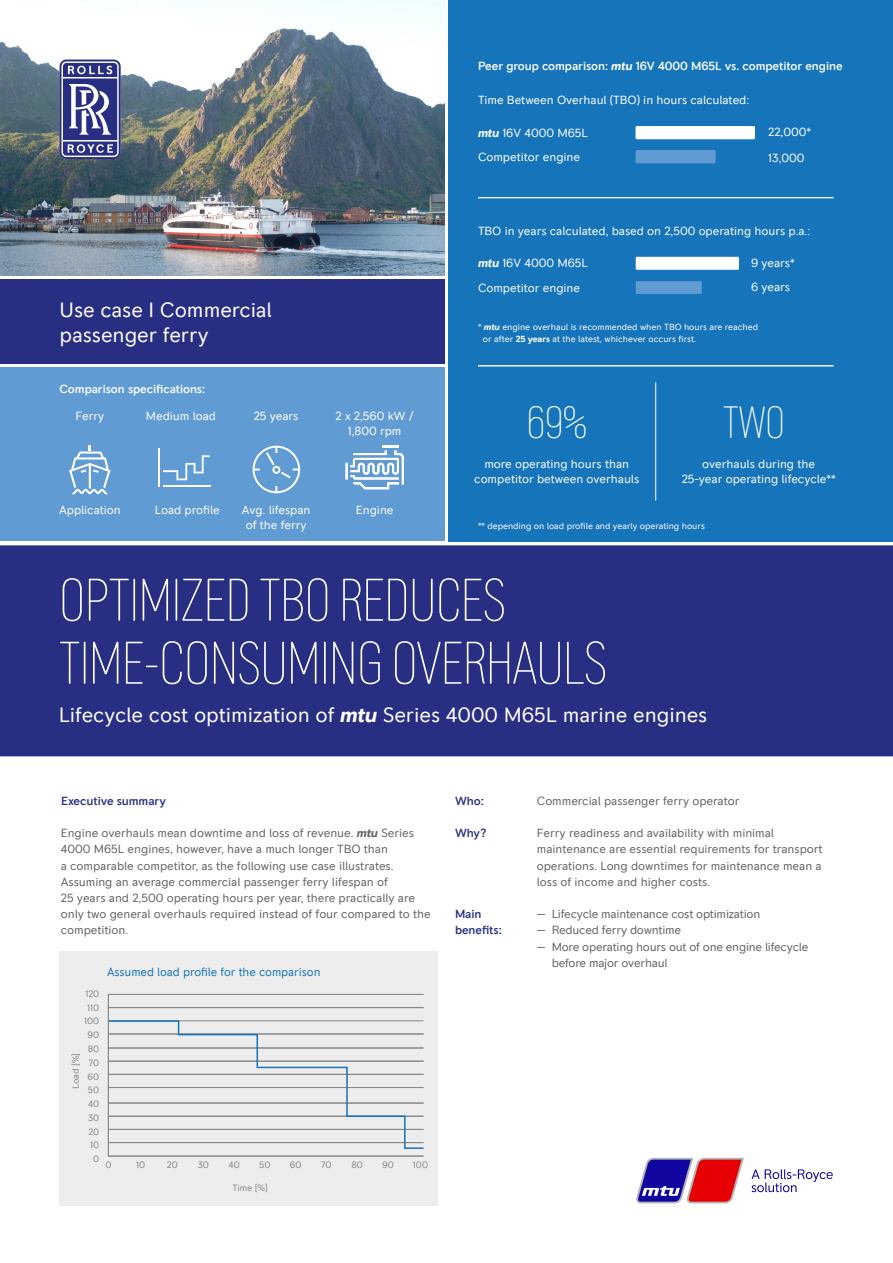
<style>
.page{position:relative;width:893px;height:1263px;background:#fff}
.page>*{position:absolute;margin:0;border:0;box-sizing:border-box;transform-origin:0 0}
.t1{font:200 condensed 60px/63px "RR Pioneer";letter-spacing:-.015em;color:#fff}
.t2{font:200 condensed 45px "RR Pioneer";color:#fff}
.t3{font:21px/25.5px "RR Pioneer";letter-spacing:-.005em;color:#fff}
.t4{font:12px/16.2px "RR Pioneer";letter-spacing:-.005em;color:#646363}
.t5{font:12px/15px "RR Pioneer";letter-spacing:-.005em;color:#fff;text-align:center}
.t6{font:500 12px "RR Pioneer";letter-spacing:-.005em;color:#fff}
.t7{font:500 12px/16.2px "RR Pioneer";letter-spacing:-.005em;color:#282f83}
.t8{font:12px "RR Pioneer";letter-spacing:-.005em;color:#1674ba}
.t9{font:9.45px "RR Pioneer";letter-spacing:-.005em;color:#878787}
.t10{font:9.3px/13.8px "RR Pioneer";letter-spacing:-.005em;color:#878787;text-align:right}
.t11{font:9px/12.1px "RR Pioneer";letter-spacing:-.005em;color:#fff}
.s1{font-weight:700;font-style:italic}
.s2{font-weight:700}
</style>
<div class="page">
<div style="left:0;top:367px;width:444px;height:174px;background:#619bd3"></div>
<div style="left:0;top:279px;width:444px;height:85px;background:#282f83"></div>
<img style="left:0;top:0;width:444px;height:275px">
<div style="left:449px;top:0;width:444px;height:541px;background:#1674ba"></div>
<svg style="left:60px;top:60px;width:61px;height:99px"></svg>
<svg style="left:751px;top:1169px;width:82px;height:23px"></svg>
<svg style="left:636px;top:1158px;width:108px;height:45px"></svg>
<hr style="left:655px;top:382px;width:1px;height:118px;background:#fff">
<div style="left:60px;top:951px;width:378px;height:254px;background:#ededed"></div>
<div style="left:0;top:546px;width:893px;height:210px;background:#282f83"></div>
<div style="left:636px;top:281px;width:66px;height:13px;background:#619bd3"></div>
<div style="left:636px;top:126px;width:119px;height:13px;background:#fff"></div>
<div style="left:636px;top:150px;width:79px;height:13px;background:#619bd3"></div>
<div style="left:636px;top:257px;width:103px;height:13px;background:#fff"></div>
<hr style="left:478px;top:197px;width:355px;height:1px;background:#fff">
<hr style="left:478px;top:365px;width:355px;height:1px;background:#fff">
<svg style="left:346px;top:446px;width:58px;height:43px"></svg>
<hr style="left:108px;top:995px;width:1px;height:161px;background:#878787">
<hr style="left:108px;top:994px;width:315px;height:1px;background:#878787">
<hr style="left:108px;top:1007px;width:315px;height:1px;background:#878787">
<hr style="left:108px;top:1156px;width:315px;height:1px;background:#878787">
<svg style="left:253px;top:446px;width:47px;height:47px"></svg>
<hr style="left:158px;top:448px;width:2px;height:39px;background:#fff">
<hr style="left:163px;top:485px;width:47px;height:2px;background:#fff">
<svg style="left:163px;top:455px;width:47px;height:25px"></svg>
<svg style="left:69px;top:445px;width:42px;height:49px"></svg>
<svg style="left:107px;top:1019px;width:318px;height:131px;background:#dfe1e2"></svg>
<p class="t6" style="left:478px;top:59px;width:366px">Peer group comparison: <span class="s1">mtu</span> 16V 4000 M65L vs. competitor engine</p>
<p class="t5" style="left:478px;top:93px;width:273px">Time Between Overhaul (TBO) in hours calculated:</p>
<p class="t5" style="left:478px;top:125px;width:111px"><span class="s1">mtu</span> 16V 4000 M65L</p>
<p class="t5" style="left:768px;top:124px;width:44px">22,000*</p>
<p class="t5" style="left:478px;top:150px;width:104px">Competitor engine</p>
<p class="t5" style="left:768px;top:150px;width:38px">13,000</p>
<p class="t5" style="left:478px;top:223px;width:334px">TBO in years calculated, based on 2,500 operating hours p.a.:</p>
<h3 class="t3" style="left:60px;top:297px;width:214px">Use case I Commercial passenger ferry</h3>
<p class="t6" style="left:60px;top:382px;width:147px">Comparison specifications:</p>
<p class="t5" style="left:76px;top:408px;width:30px">Ferry</p>
<p class="t5" style="left:146px;top:408px;width:72px">Medium load</p>
<p class="t5" style="left:254px;top:408px;width:46px">25 years</p>
<p class="t5" style="left:59px;top:502px;width:63px">Application</p>
<p class="t5" style="left:155px;top:502px;width:66px">Load profile</p>
<p class="t5" style="left:242px;top:502px;width:70px">Avg. lifespan of the ferry</p>
<p class="t5" style="left:478px;top:255px;width:111px"><span class="s1">mtu</span> 16V 4000 M65L</p>
<p class="t5" style="left:478px;top:280px;width:104px">Competitor engine</p>
<p class="t5" style="left:751px;top:250px;width:45px;line-height:24.5px;text-align:left">9 years*<br>6 years</p>
<p class="t11" style="left:483px;top:321px;width:277px;text-indent:-5px">* <span class="s1">mtu</span> engine overhaul is recommended when TBO hours are reached or after <span class="s2">25 years</span> at the latest, whichever occurs first.</p>
<p class="t5" style="left:336px;top:408px;width:80px">2 x 2,560 kW /<br>1,800 rpm</p>
<h2 class="t2" style="left:526px;top:397px;width:62px">69%</h2>
<h2 class="t2" style="left:723px;top:397px;width:64px">TWO</h2>
<p class="t5" style="left:356px;top:502px;width:39px">Engine</p>
<p class="t5" style="left:474px;top:457px;width:166px">more operating hours than competitor between overhauls</p>
<p class="t5" style="left:682px;top:457px;width:156px">overhauls during the<br>25-year operating lifecycle**</p>
<p class="t11" style="left:478px;top:520px;width:228px">** depending on load profile and yearly operating hours</p>
<h1 class="t1" style="left:59px;top:569px;width:712px;text-indent:280px">CAN PROTECT<br>AGAINST TIME-CONSUMING OVERHAULS</h1>
<h1 class="t1" style="left:59px;top:569px;width:550px">OPTIMIZED TBO REDUCES<br>TIME-CONSUMING OVERHAULS</h1>
<h3 class="t3" style="left:59px;top:702px;width:650px">Lifecycle cost optimization of <span class="s1">mtu</span> Series 4000 M65L marine engines</h3>
<p class="t7" style="left:61px;top:793px;width:106px">Executive summary</p>
<p class="t4" style="left:537px;top:793px;width:204px">Commercial passenger ferry operator</p>
<p class="t4" style="left:537px;top:825px;width:287px">Ferry readiness and availability with minimal maintenance are essential requirements for transport operations. Long downtimes for maintenance mean a loss of income and higher costs.</p>
<p class="t4" style="left:537px;top:906px;width:225px">— Lifecycle maintenance cost optimization</p>
<p class="t4" style="left:537px;top:922px;width:146px">— Reduced ferry downtime</p>
<p class="t4" style="left:552px;top:938px;width:258px;text-indent:-15px">— More operating hours out of one engine lifecycle before major overhaul</p>
<p class="t7" style="left:455px;top:793px;width:30px">Who:</p>
<p class="t7" style="left:455px;top:825px;width:33px">Why?</p>
<p class="t4" style="left:61px;top:825px;width:371px">Engine overhauls mean downtime and loss of revenue. <span class="s1">mtu</span> Series 4000 M65L engines, however, have a much longer TBO than<br>a comparable competitor, as the following use case illustrates.<br>Assuming an average commercial passenger ferry lifespan of<br>25 years and 2,500 operating hours per year, there practically are only two general overhauls required instead of four compared to the competition.</p>
<p class="t7" style="left:455px;top:906px;width:48px">Main benefits:</p>
<p class="t8" style="left:107px;top:965px;width:215px">Assumed load profile for the comparison</p>
<p class="t10" style="left:84px;top:987px;width:16px">120<br>110<br>100<br>90<br>80<br>70<br>60<br>50<br>40<br>30<br>20<br>10<br>0</p>
<p class="t10" style="left:69px;top:1089px;width:38px;rotate:-90deg">Load [%]</p>
<p class="t9" style="left:105px;top:1159px;width:8px">0</p>
<p class="t9" style="left:136px;top:1159px;width:11px">10</p>
<p class="t9" style="left:167px;top:1159px;width:12px">20</p>
<p class="t9" style="left:198px;top:1159px;width:13px">30</p>
<p class="t9" style="left:228px;top:1159px;width:13px">40</p>
<p class="t9" style="left:259px;top:1159px;width:13px">50</p>
<p class="t9" style="left:290px;top:1159px;width:13px">60</p>
<p class="t9" style="left:321px;top:1159px;width:12px">70</p>
<p class="t9" style="left:351px;top:1159px;width:13px">80</p>
<p class="t9" style="left:382px;top:1159px;width:13px">90</p>
<p class="t9" style="left:413px;top:1159px;width:17px">100</p>
<p class="t10" style="left:232px;top:1181px;width:37px">Time [%]</p>
</div>
